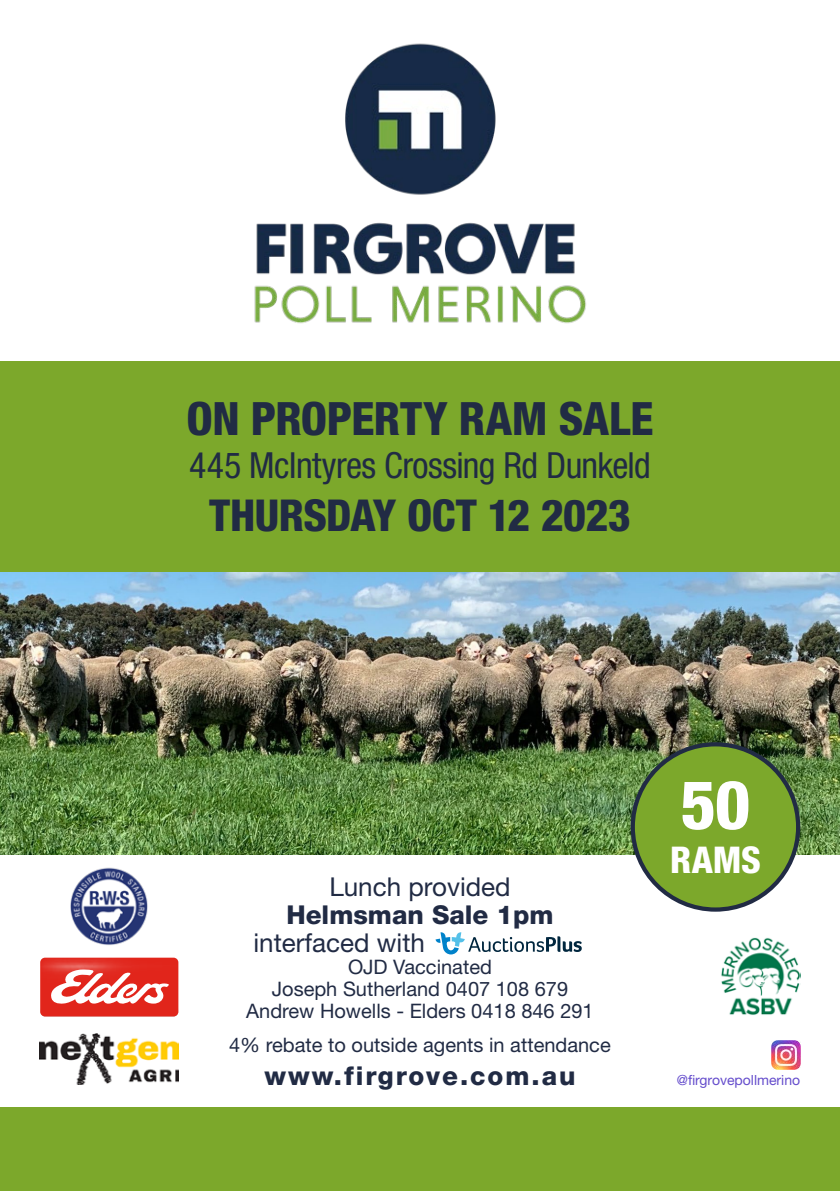
<style>
.page{position:relative;width:840px;height:1191px;background:#fff}
.page>*{position:absolute;margin:0;border:0;box-sizing:border-box;transform-origin:0 0}
.t1{font:800 condensed 67.6px "Helvetica Neue LT Std";color:#fff}
.t2{font:800 condensed 46px "Helvetica Neue LT Std";letter-spacing:-.01em;color:#212b44}
.t3{font:800 condensed 44px "Helvetica Neue LT Std";letter-spacing:-.01em;color:#212b44}
.t4{font:800 condensed 36.8px "Helvetica Neue LT Std";color:#fff}
.t5{font:condensed 36px "Helvetica Neue LT Std";letter-spacing:-.015em;color:#212b44}
.t6{font:26px "Helvetica Neue LT Std";color:#212b44}
.t7{font:800 26px "Helvetica Neue LT Std";letter-spacing:.075em;color:#212b44}
.t8{font:800 26px "Helvetica Neue LT Std";color:#212b44}
.t9{font:20px/22px "Helvetica Neue LT Std";color:#212b44;text-align:center}
.t10{font:14px "Helvetica Neue LT Std";color:#654dcc}
</style>
<div class="page">
<svg style="left:435px;top:932px;width:146px;height:22px"></svg>
<img style="left:721px;top:937px;width:78px;height:78px">
<div style="left:0;top:361px;width:839px;height:211px;background:#7ca82b"></div>
<img style="left:40px;top:1033px;width:139px;height:51px">
<img style="left:0;top:572px;width:839px;height:283px">
<img style="left:771px;top:1040px;width:28px;height:29px">
<img style="left:40px;top:957px;width:138px;height:12px">
<svg style="left:40px;top:969px;width:138px;height:47px"></svg>
<div style="left:0;top:1107px;width:839px;height:84px;background:#7ca82b"></div>
<img style="left:254px;top:43px;width:332px;height:281px">
<div style="left:632px;top:744px;width:165px;height:165px;background:#7ca82b;border-radius:50%"></div>
<div style="left:630px;top:742px;width:169px;height:169px;border:4px solid #212b44;border-radius:50%"></div>
<img style="left:70px;top:866px;width:79px;height:79px;border-radius:40px">
<h2 class="t2" style="left:186px;top:390px;width:468px">ON PROPERTY RAM SALE</h2>
<h3 class="t5" style="left:189px;top:444px;width:463px">445 McIntyres Crossing Rd Dunkeld</h3>
<h3 class="t3" style="left:209px;top:488px;width:423px">THURSDAY OCT 12 2023</h3>
<h3 class="t6" style="left:329px;top:871px;width:183px">Lunch provided</h3>
<h3 class="t8" style="left:286px;top:899px;width:268px">Helmsman Sale 1pm</h3>
<h3 class="t6" style="left:253px;top:927px;width:173px">interfaced with</h3>
<p class="t9" style="left:246px;top:955px;width:349px">OJD Vaccinated<br>Joseph Sutherland 0407 108 679<br>Andrew Howells - Elders 0418 846 291</p>
<p class="t9" style="left:229px;top:1033px;width:383px">4% rebate to outside agents in attendance</p>
<h3 class="t7" style="left:264px;top:1060px;width:312px">www.firgrove.com.au</h3>
<h1 class="t1" style="left:680px;top:763px;width:71px">50</h1>
<h3 class="t4" style="left:669px;top:837px;width:92px">RAMS</h3>
<p class="t10" style="left:676px;top:1071px;width:125px">@firgrovepollmerino</p>
</div>
